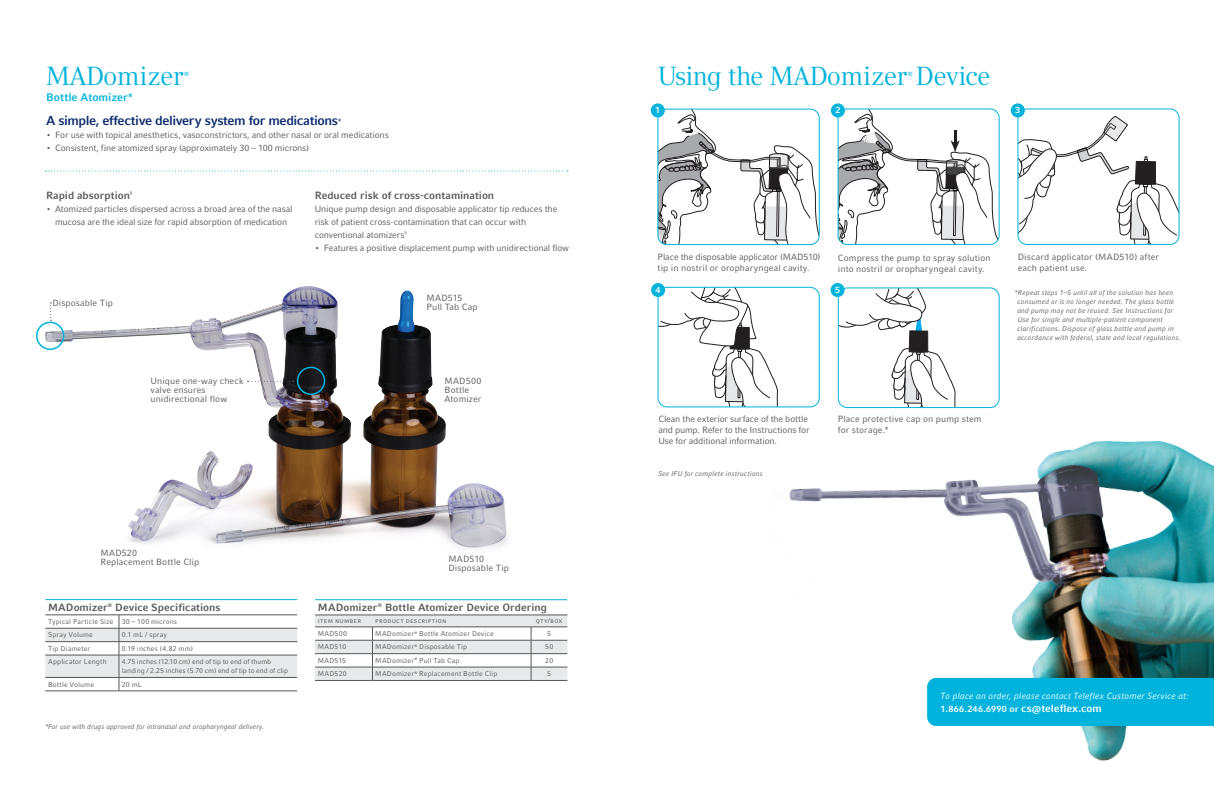
<style>
.page{position:relative;width:1214px;height:792px;background:#fff}
.page>*{position:absolute;margin:0;border:0;box-sizing:border-box;transform-origin:0 0}
.t1{font:26px "Compatil Text LT Pro";letter-spacing:-.02em;color:#00b3dc}
.t2{font:700 13px "Compatil Fact LT Pro";letter-spacing:-.03em;color:#0d2b6d}
.t3{font:700 11px "Compatil Fact LT Pro";letter-spacing:-.005em;color:#00b3dc}
.t4{font:700 10.5px "Compatil Fact LT Pro";color:#57585a}
.t5{font:9px/13px "Compatil Fact LT Pro";letter-spacing:-.015em;color:#57585a}
.t6{font:9px/9px "Compatil Fact LT Pro";letter-spacing:.01em;color:#57585a}
.t7{font:9px/9px "Compatil Fact LT Pro";letter-spacing:.005em;color:#57585a}
.t8{font:italic 9px/13px "Compatil Fact LT Pro";letter-spacing:.01em;color:#fff}
.t9{font:700 9px "Compatil Fact LT Pro";color:#fff}
.t10{font:italic 7px/9px "Compatil Fact LT Pro";letter-spacing:.02em;color:#57585a}
.t11{font:7px/13.4px "Compatil Fact LT Pro";letter-spacing:.015em;color:#57585a}
.t12{font:7px/9px "Compatil Fact LT Pro";letter-spacing:-.005em;color:#57585a}
.t13{font:italic 7px "Compatil Fact LT Pro";color:#57585a}
.t14{font:6px "Compatil Text LT Pro";color:#00b3dc}
.s1{font-weight:400;font-size:9px}
.s2{font-weight:700;font-style:normal}
.s3{font-weight:700;font-style:normal;font-size:10.5px}
</style>
<div class="page">
<svg style="left:659px;top:109px;width:160px;height:136px"></svg>
<div style="left:657px;top:109px;width:162px;height:136px;border:1px solid #00b3dc;border-radius:9px"></div>
<svg style="left:839px;top:109px;width:159px;height:135px"></svg>
<hr style="left:953px;top:130px;width:3px;height:15px;background:#231f20">
<div style="left:837px;top:109px;width:162px;height:136px;border:1px solid #00b3dc;border-radius:9px"></div>
<svg style="left:1019px;top:116px;width:159px;height:128px"></svg>
<div style="left:1017px;top:109px;width:162px;height:136px;border:1px solid #00b3dc;border-radius:9px"></div>
<svg style="left:45px;top:171px;width:523px;height:1px"></svg>
<div style="left:830px;top:103px;width:14px;height:14px;background:#00b3dc;border-radius:50%"></div>
<div style="left:650px;top:103px;width:14px;height:14px;background:#00b3dc;border-radius:50%"></div>
<div style="left:1010px;top:103px;width:14px;height:14px;background:#00b3dc;border-radius:50%"></div>
<img style="left:769px;top:407px;width:444px;height:354px">
<svg style="left:659px;top:289px;width:118px;height:118px"></svg>
<div style="left:657px;top:287px;width:162px;height:120px;border:1px solid #00b3dc;border-radius:9px"></div>
<svg style="left:838px;top:290px;width:117px;height:118px"></svg>
<div style="left:837px;top:288px;width:162px;height:120px;border:1px solid #00b3dc;border-radius:9px"></div>
<div style="left:651px;top:283px;width:14px;height:14px;background:#00b3dc;border-radius:50%"></div>
<div style="left:830px;top:283px;width:14px;height:14px;background:#00b3dc;border-radius:50%"></div>
<div style="left:927px;top:678px;width:286px;height:48px;background:#00b3dc"></div>
<img style="left:41px;top:286px;width:466px;height:263px">
<div style="left:297px;top:367px;width:28px;height:28px;border:2px solid #00b3dc;border-radius:50%"></div>
<div style="left:36px;top:322px;width:28px;height:28px;border:2px solid #00b3dc;border-radius:50%"></div>
<svg style="left:50px;top:302px;width:1px;height:19px"></svg>
<svg style="left:247px;top:381px;width:46px;height:1px"></svg>
<hr style="left:315px;top:599px;width:252px;height:1px;background:#00b3dc">
<svg style="left:315px;top:615px;width:252px;height:65px"></svg>
<hr style="left:315px;top:680px;width:57px;height:1px;background:#57585a">
<hr style="left:372px;top:680px;width:159px;height:1px;background:#57585a">
<hr style="left:531px;top:680px;width:36px;height:1px;background:#57585a">
<hr style="left:45px;top:599px;width:252px;height:1px;background:#00b3dc">
<svg style="left:45px;top:615px;width:252px;height:76px"></svg>
<hr style="left:45px;top:691px;width:74px;height:1px;background:#57585a">
<hr style="left:119px;top:691px;width:178px;height:1px;background:#57585a">
<h1 class="t1" style="left:46px;top:61px;width:139px">MADomizer</h1>
<p class="t14" style="left:184px;top:71px;width:7px">®</p>
<p class="t3" style="left:46px;top:91px;width:88px">Bottle Atomizer*</p>
<h2 class="t2" style="left:46px;top:113px;width:297px">A simple, effective delivery system for medications<span class="s1">*</span></h2>
<p class="t5" style="left:46px;top:129px;width:344px">• For use with topical anesthetics, vasoconstrictors, and other nasal or oral medications</p>
<p class="t5" style="left:46px;top:142px;width:264px">• Consistent, fine atomized spray (approximately 30 – 100 microns)</p>
<p class="t4" style="left:46px;top:189px;width:88px">Rapid absorption<sup>1</sup></p>
<p class="t5" style="left:46px;top:202px;width:248px;text-align:center">• Atomized particles dispersed across a broad area of the nasal mucosa are the ideal size for rapid absorption of medication</p>
<p class="t7" style="left:52px;top:298px;width:62px">Disposable Tip</p>
<p class="t4" style="left:315px;top:189px;width:181px">Reduced risk of cross-contamination</p>
<p class="t5" style="left:315px;top:202px;width:244px">Unique pump design and disposable applicator tip reduces the risk of patient cross-contamination that can occur with conventional atomizers<sup>5</sup></p>
<p class="t5" style="left:315px;top:241px;width:256px">• Features a positive displacement pump with unidirectional flow</p>
<p class="t7" style="left:426px;top:294px;width:53px">MAD515<br>Pull Tab Cap</p>
<p class="t7" style="left:150px;top:377px;width:94px">Unique one-way check valve ensures unidirectional flow</p>
<p class="t6" style="left:444px;top:377px;width:38px">MAD500<br>Bottle<br>Atomizer</p>
<p class="t6" style="left:101px;top:548px;width:100px">MAD520<br>Replacement Bottle Clip</p>
<p class="t7" style="left:448px;top:554px;width:62px">MAD510<br>Disposable Tip</p>
<p class="t4" style="left:48px;top:601px;width:174px">MADomizer<sup>®</sup> Device Specifications</p>
<p class="t11" style="left:48px;top:615px;width:130px">Typical Particle Size 30 – 100 microns<br>Spray Volume</p>
<p class="t11" style="left:122px;top:628px;width:47px">0.1 mL / spray</p>
<p class="t11" style="left:48px;top:642px;width:44px">Tip Diameter</p>
<p class="t11" style="left:122px;top:642px;width:73px">0.19 inches (4.82 mm)</p>
<p class="t11" style="left:48px;top:655px;width:60px">Applicator Length</p>
<p class="t12" style="left:122px;top:657px;width:168px">4.75 inches (12.10 cm) end of tip to end of thumb landing / 2.25 inches (5.70 cm) end of tip to end of clip</p>
<p class="t11" style="left:48px;top:678px;width:47px">Bottle Volume</p>
<p class="t11" style="left:122px;top:678px;width:22px">20 mL</p>
<p class="t13" style="left:45px;top:722px;width:220px">*For use with drugs approved for intranasal and oropharyngeal delivery.</p>
<p class="t4" style="left:318px;top:601px;width:230px">MADomizer<sup>®</sup> Bottle Atomizer Device Ordering</p>
<p class="t11" style="left:318px;top:613px;width:45px">item number</p>
<p class="t11" style="left:375px;top:613px;width:71px">product description</p>
<p class="t11" style="left:536px;top:613px;width:28px">qty/box</p>
<p class="t11" style="left:318px;top:627px;width:31px">MAD500</p>
<p class="t11" style="left:375px;top:627px;width:120px">MADomizer<sup>®</sup> Bottle Atomizer Device</p>
<p class="t11" style="left:547px;top:627px;width:5px">5</p>
<p class="t11" style="left:318px;top:640px;width:30px">MAD510</p>
<p class="t11" style="left:375px;top:640px;width:93px">MADomizer<sup>®</sup> Disposable Tip</p>
<p class="t11" style="left:545px;top:640px;width:10px">50</p>
<p class="t11" style="left:318px;top:654px;width:30px">MAD515</p>
<p class="t11" style="left:375px;top:654px;width:86px">MADomizer<sup>®</sup> Pull Tab Cap</p>
<p class="t11" style="left:545px;top:654px;width:9px">20</p>
<p class="t11" style="left:318px;top:667px;width:30px">MAD520</p>
<p class="t11" style="left:375px;top:667px;width:124px">MADomizer<sup>®</sup> Replacement Bottle Clip</p>
<p class="t11" style="left:547px;top:667px;width:5px">5</p>
<h1 class="t1" style="left:657px;top:61px;width:334px">Using the MADomizer Device</h1>
<p class="t14" style="left:907px;top:71px;width:7px">®</p>
<p class="t9" style="left:655px;top:105px;width:7px">1</p>
<p class="t9" style="left:835px;top:105px;width:7px">2</p>
<p class="t9" style="left:1015px;top:105px;width:7px">3</p>
<p class="t5" style="left:657px;top:251px;width:164px;line-height:11px">Place the disposable applicator (MAD510) tip in nostril or oropharyngeal cavity.</p>
<p class="t9" style="left:655px;top:284px;width:7px">4</p>
<p class="t9" style="left:835px;top:284px;width:7px">5</p>
<p class="t6" style="left:837px;top:252px;width:154px;line-height:11px">Compress the pump to spray solution into nostril or oropharyngeal cavity.</p>
<p class="t7" style="left:1017px;top:251px;width:143px;line-height:11px">Discard applicator (MAD510) after each patient use.</p>
<p class="t10" style="left:1017px;top:288px;width:165px;text-indent:-3px">*Repeat steps 1–5 until all of the solution has been consumed or is no longer needed. The glass bottle and pump may not be reused. See Instructions for Use for single and multiple-patient component clarifications. Dispose of glass bottle and pump in accordance with federal, state and local regulations.</p>
<p class="t5" style="left:658px;top:413px;width:153px;line-height:11px">Clean the exterior surface of the bottle and pump. Refer to the Instructions for<br>Use for additional information.</p>
<p class="t6" style="left:837px;top:413px;width:145px;line-height:11px">Place protective cap on pump stem for storage.*</p>
<p class="t10" style="left:658px;top:469px;width:106px">See IFU for complete instructions</p>
<p class="t8" style="left:940px;top:689px;width:250px">To place an order, please contact Teleflex Customer Service at:<br><span class="s2">1.866.246.6990 or</span> <span class="s3">cs@teleflex.com</span></p>
</div>
